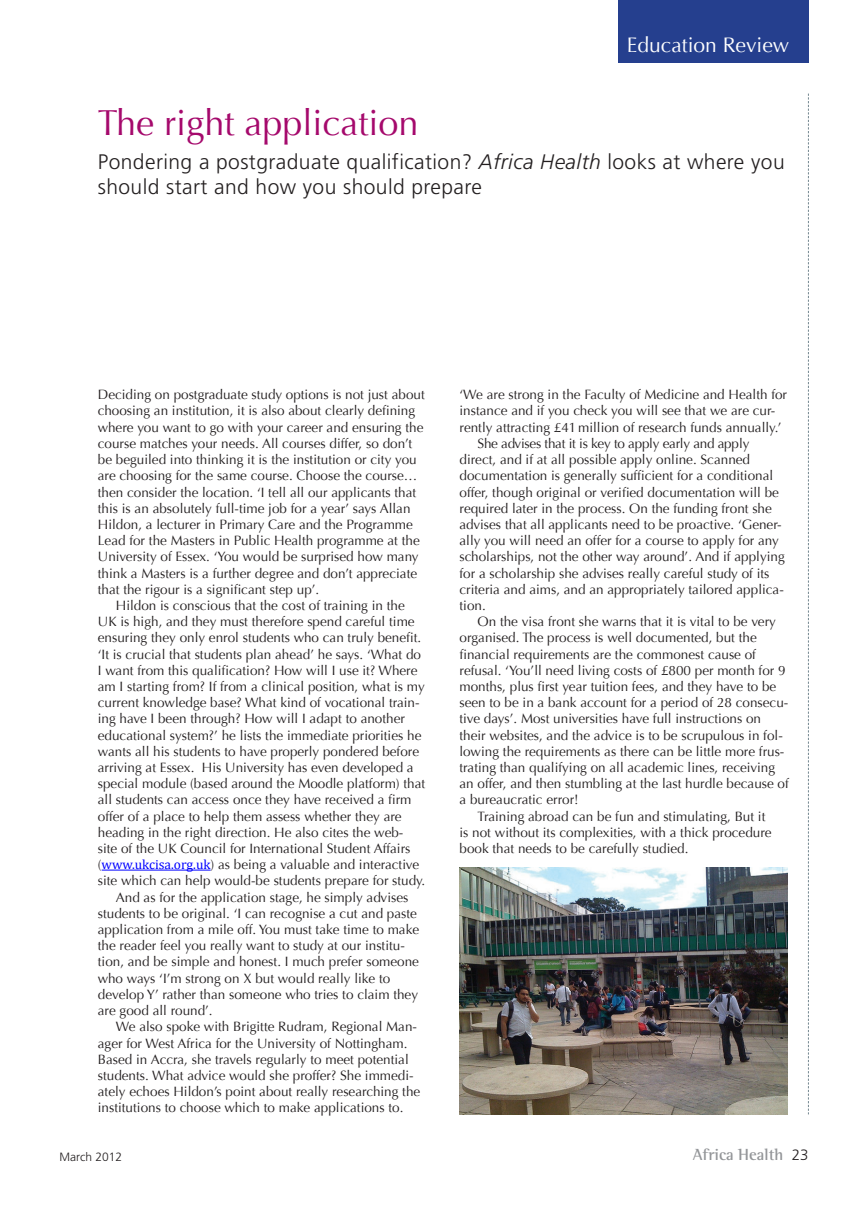
<style>
.page{position:relative;width:868px;height:1208px;background:#fff}
.page>*{position:absolute;margin:0;border:0;box-sizing:border-box;transform-origin:0 0}
.Body_first_paragraph{font:36px "Optima";color:#a5096c}
.Body_first_paragraph-2{font:300 21px/25.2px "Frutiger LT Std";letter-spacing:.02em;color:#231f20}
.t1{font:21px "Optima";color:#fff}
.t2{font:700 16.5px "Rotis Semi Serif Std";color:#939598}
.Body_main_text{font:13.5px/16.2px "Optima";color:#231f20}
.Body_first_paragraph-3{font:13.5px/16.2px "Optima";color:#231f20}
.t3{font:300 12px "Frutiger LT Std";color:#231f20}
.s1{font-style:italic}
.s2{font-family:"Cambria";color:#00f}
.s3{font-family:"Frutiger LT Std";font-weight:300;font-size:15px;color:#231f20}
</style>
<div class="page">
<div style="left:618px;top:0;width:190px;height:63px;background:#253f8e"></div>
<hr style="left:102px;top:869px;width:108px;height:1px;background:#00f">
<img style="left:460px;top:867px;width:327px;height:247px">
<p class="t1" style="left:627px;top:33px;width:164px">Education Review</p>
<p class="Body_first_paragraph" style="left:98px;top:102px;width:322px">The right application</p>
<p class="Body_first_paragraph-2" style="left:98px;top:149px;width:688px">Pondering a postgraduate qualification? <span class="s1">Africa Health</span> looks at where you should start and how you should prepare</p>
<p class="Body_first_paragraph-3" style="left:98px;top:387px;width:328px">Deciding on postgraduate study options is not just about choosing an institution, it is also about clearly defining where you want to go with your career and ensuring the course matches your needs. All courses differ, so don’t be beguiled into thinking it is the institution or city you are choosing for the same course. Choose the course… then consider the location. ‘I tell all our applicants that this is an absolutely full-time job for a year’ says Allan Hildon, a lecturer in Primary Care and the Programme Lead for the Masters in Public Health programme at the University of Essex. ‘You would be surprised how many think a Masters is a further degree and don’t appreciate that the rigour is a significant step up’.</p>
<p class="Body_main_text" style="left:98px;top:597px;width:329px;text-indent:18px">Hildon is conscious that the cost of training in the UK is high, and they must therefore spend careful time ensuring they only enrol students who can truly benefit. ‘It is crucial that students plan ahead’ he says. ‘What do I want from this qualification? How will I use it? Where am I starting from? If from a clinical position, what is my current knowledge base? What kind of vocational train&shy;ing have I been through? How will I adapt to another educational system?’ he lists the immediate priorities he wants all his students to have properly pondered before arriving at Essex. His University has even developed a special module (based around the Moodle platform) that all students can access once they have received a firm offer of a place to help them assess whether they are heading in the right direction. He also cites the web&shy;site of the UK Council for International Student Affairs (<span class="s2">www.ukcisa.org.uk</span>) as being a valuable and interactive site which can help would-be students prepare for study.</p>
<p class="Body_main_text" style="left:98px;top:889px;width:323px;text-indent:18px">And as for the application stage, he simply advises students to be original. ‘I can recognise a cut and paste application from a mile off. You must take time to make the reader feel you really want to study at our institu&shy;tion, and be simple and honest. I much prefer someone who ways ‘I’m strong on X but would really like to develop Y’ rather than someone who tries to claim they are good all round’.</p>
<p class="Body_main_text" style="left:98px;top:1018px;width:324px;text-indent:18px">We also spoke with Brigitte Rudram, Regional Man&shy;ager for West Africa for the University of Nottingham.<br>Based in Accra, she travels regularly to meet potential students. What advice would she proffer? She immedi&shy;ately echoes Hildon’s point about really researching the institutions to choose which to make applications to.</p>
<p class="Body_main_text" style="left:459px;top:387px;width:329px">‘We are strong in the Faculty of Medicine and Health for instance and if you check you will see that we are cur&shy;rently attracting £41million of research funds annually.’</p>
<p class="Body_main_text" style="left:459px;top:435px;width:327px;text-indent:18px">She advises that it is key to apply early and apply direct, and if at all possible apply online. Scanned documentation is generally sufficient for a conditional offer, though original or verified documentation will be required later in the process. On the funding front she advises that all applicants need to be proactive. ‘Gener&shy;ally you will need an offer for a course to apply for any scholarships, not the other way around’. And if applying for a scholarship she advises really careful study of its criteria and aims, and an appropriately tailored applica&shy;tion.</p>
<p class="Body_main_text" style="left:459px;top:613px;width:331px;text-indent:18px">On the visa front she warns that it is vital to be very organised. The process is well documented, but the financial requirements are the commonest cause of refusal. ‘You’ll need living costs of £800 per month for 9 months, plus first year tuition fees, and they have to be seen to be in a bank account for a period of 28 consecu&shy;tive days’. Most universities have full instructions on their websites, and the advice is to be scrupulous in fol&shy;lowing the requirements as there can be little more frus&shy;trating than qualifying on all academic lines, receiving an offer, and then stumbling at the last hurdle because of a bureaucratic error!</p>
<p class="Body_main_text" style="left:459px;top:808px;width:313px;text-indent:18px">Training abroad can be fun and stimulating, But it is not without its complexities, with a thick procedure book that needs to be carefully studied.</p>
<p class="t3" style="left:60px;top:1149px;width:64px">March 2012</p>
<p class="t2" style="left:692px;top:1144px;width:117px">Africa Health <span class="s3">23</span></p>
</div>
